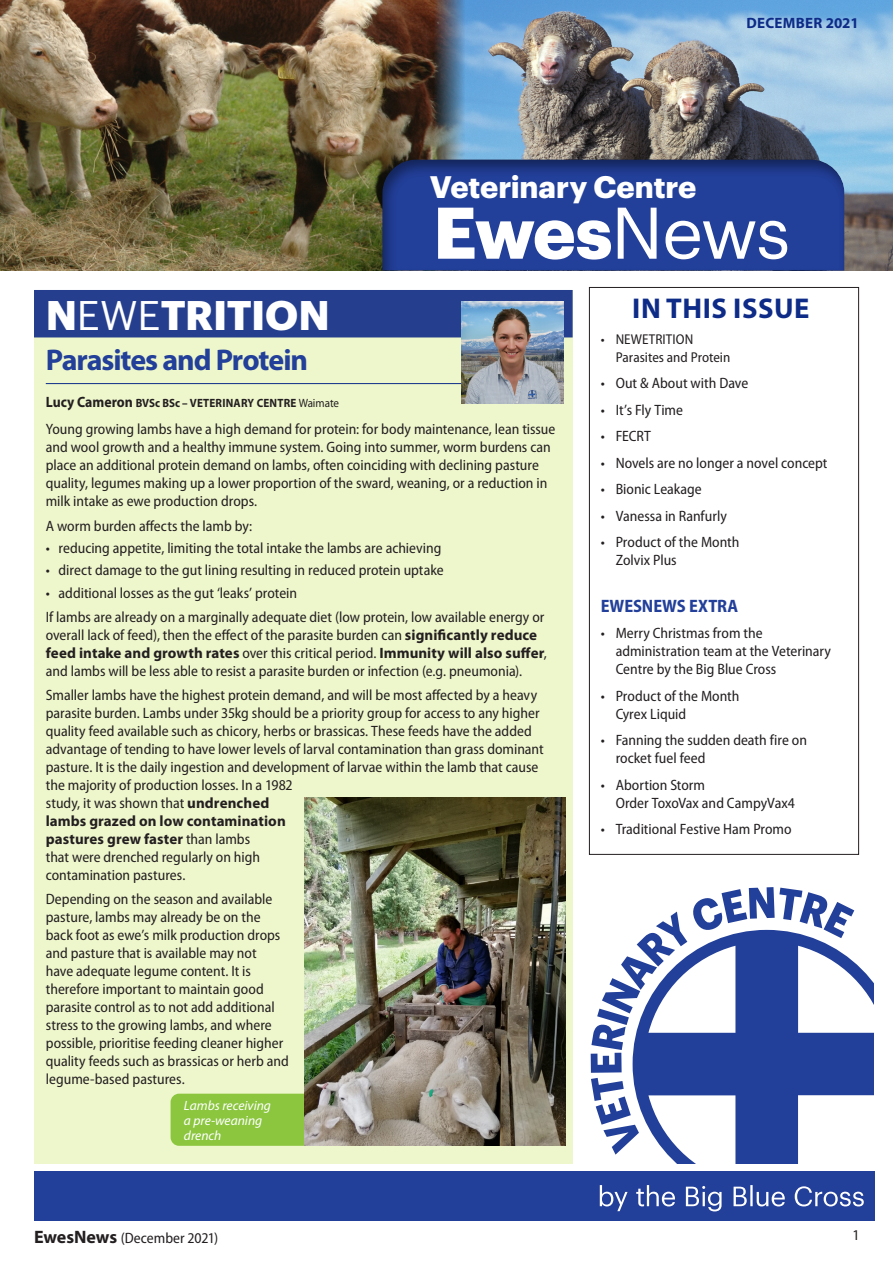
<style>
.page{position:relative;width:893px;height:1263px;background:#fff}
.page>*{position:absolute;margin:0;border:0;box-sizing:border-box;transform-origin:0 0}
.t1{font:700 71.4px "Graphik";color:#fff}
.t2{font:700 40.5px "Graphik";letter-spacing:-.01em;color:#fff}
.t3{font:700 30.45px "Graphik";letter-spacing:-.005em;color:#fff}
.text{font:700 30px "Myriad Pro";letter-spacing:-.035em;color:#223f99}
.t4{font:700 28.65px "Myriad Pro";letter-spacing:.02em;color:#0d2b87}
.Level_1_SQUARE_BULLE{font:700 semi-condensed 18px "Myriad Pro";color:#223f99}
.t5{font:semi-condensed 15px/18px "Myriad Pro";color:#231f20}
.t6{font:700 15px "Myriad Pro";letter-spacing:.02em;color:#0d2b87}
.t7{font:semi-condensed 14.25px/18px "Myriad Pro";letter-spacing:.005em;color:#231f20}
.t8{font:italic 13.5px/15px "Myriad Pro";color:#fff}
.text-2{font:700 12px "Myriad Pro";letter-spacing:.02em;color:#231f20;scale:.92 1}
.s1{font-weight:400}
.s2{font-size:15px}
.s3{font-weight:700;font-stretch:normal}
.s4{font-weight:700;font-stretch:normal;font-size:18px}
</style>
<div class="page">
<img style="left:0;top:0;width:430px;height:271px">
<div style="left:34px;top:1171px;width:841px;height:49px;background:#223f99"></div>
<svg style="left:600px;top:1185px;width:264px;height:26px"></svg>
<img style="left:430px;top:0;width:463px;height:271px">
<div style="left:589px;top:287px;width:270px;height:568px;border:1px solid #231f20"></div>
<div style="left:380px;top:159px;width:465px;height:114px;background:#231f20;opacity:.5"></div>
<svg style="left:591px;top:887px;width:263px;height:267px"></svg>
<svg style="left:633px;top:930px;width:241px;height:234px;fill:#223f99"></svg>
<div style="left:34px;top:290px;width:539px;height:874px;background:#eef6cc"></div>
<hr style="left:46px;top:383px;width:433px;height:1px;background:#0d2b87">
<div style="left:34px;top:290px;width:539px;height:47px;background:#253f8e"></div>
<img style="left:461px;top:301px;width:102px;height:102px">
<div style="left:171px;top:1094px;width:226px;height:52px;background:#8bc63e;border-radius:9px"></div>
<img style="left:305px;top:798px;width:260px;height:348px">
<p class="t6" style="left:746px;top:13px;width:114px">DECEMBER 2021</p>
<p class="t2" style="left:46px;top:284px;width:286px">N<span class="s1">EWE</span>TRITION</p>
<p class="t3" style="left:430px;top:164px;width:268px">Veterinary Centre</p>
<p class="t1" style="left:433px;top:178px;width:359px">Ewes<span class="s1">News</span></p>
<p class="t4" style="left:632px;top:290px;width:179px">IN THIS ISSUE</p>
<p class="text" style="left:46px;top:340px;width:264px">Parasites and Protein</p>
<p class="text-2" style="left:46px;top:395px;width:320px"><span class="s2">Lucy Cameron</span> BVSc BSc – VETERINARY CENTRE <span class="s1">Waimate</span></p>
<p class="t5" style="left:46px;top:421px;width:511px">Young growing lambs have a high demand for protein: for body maintenance, lean tissue and wool growth and a healthy immune system. Going into summer, worm burdens can place an additional protein demand on lambs, often coinciding with declining pasture quality, legumes making up a lower proportion of the sward, weaning, or a reduction in milk intake as ewe production drops.</p>
<p class="t5" style="left:46px;top:517px;width:208px">A worm burden affects the lamb by:</p>
<p class="t5" style="left:46px;top:539px;width:397px">• reducing appetite, limiting the total intake the lambs are achieving</p>
<p class="t5" style="left:46px;top:562px;width:399px">• direct damage to the gut lining resulting in reduced protein uptake</p>
<p class="t5" style="left:46px;top:584px;width:253px">• additional losses as the gut ‘leaks’ protein</p>
<p class="t5" style="left:46px;top:608px;width:502px">If lambs are already on a marginally adequate diet (low protein, low available energy or overall lack of feed), then the effect of the parasite burden can <span class="s3">significantly reduce feed intake and growth rates</span> over this critical period. <span class="s3">Immunity will also suffer</span>, and lambs will be less able to resist a parasite burden or infection (e.g. pneumonia).</p>
<p class="t5" style="left:46px;top:687px;width:499px">Smaller lambs have the highest protein demand, and will be most affected by a heavy parasite burden. Lambs under 35kg should be a priority group for access to any higher quality feed available such as chicory, herbs or brassicas. These feeds have the added advantage of tending to have lower levels of larval contamination than grass dominant pasture. It is the daily ingestion and development of larvae within the lamb that cause the majority of production losses. In a 1982<br>study, it was shown that <span class="s3">undrenched<br>lambs grazed on low contamination<br>pastures grew faster</span> than lambs<br>that were drenched regularly on high<br>contamination pastures.</p>
<p class="t5" style="left:46px;top:890px;width:245px">Depending on the season and available pasture, lambs may already be on the back foot as ewe’s milk production drops and pasture that is available may not<br>have adequate legume content. It is therefore important to maintain good parasite control as to not add additional stress to the growing lambs, and where possible, prioritise feeding cleaner higher quality feeds such as brassicas or herb and legume-based pastures.</p>
<p class="t8" style="left:184px;top:1097px;width:89px">Lambs receiving a pre-weaning drench</p>
<p class="t7" style="left:616px;top:330px;width:116px;text-indent:-15px">• NEWETRITION<br>Parasites and Protein</p>
<p class="t5" style="left:601px;top:375px;width:149px">• Out &amp; About with Dave</p>
<p class="t5" style="left:601px;top:401px;width:84px">• It’s Fly Time</p>
<p class="t5" style="left:601px;top:428px;width:52px">• FECRT</p>
<p class="t5" style="left:601px;top:454px;width:228px">• Novels are no longer a novel concept</p>
<p class="t5" style="left:601px;top:481px;width:103px">• Bionic Leakage</p>
<p class="t5" style="left:601px;top:507px;width:128px">• Vanessa in Ranfurly</p>
<p class="t5" style="left:616px;top:534px;width:125px;text-indent:-15px">• Product of the Month<br>Zolvix Plus</p>
<p class="Level_1_SQUARE_BULLE" style="left:601px;top:594px;width:139px">EWESNEWS EXTRA</p>
<p class="t5" style="left:616px;top:625px;width:217px;text-indent:-15px">• Merry Christmas from the administration team at the Veterinary<br>Centre by the Big Blue Cross</p>
<p class="t5" style="left:616px;top:687px;width:125px;text-indent:-15px">• Product of the Month<br>Cyrex Liquid</p>
<p class="t5" style="left:616px;top:732px;width:193px;text-indent:-15px">• Fanning the sudden death fire on rocket fuel feed</p>
<p class="t5" style="left:616px;top:776px;width:181px;text-indent:-15px">• Abortion Storm<br>Order ToxoVax and CampyVax4</p>
<p class="t5" style="left:601px;top:821px;width:192px">• Traditional Festive Ham Promo</p>
<p class="t5" style="left:34px;top:1229px;width:186px"><span class="s4">EwesNews</span> (December 2021)</p>
<p class="t5" style="left:852px;top:1226px;width:9px">1</p>
</div>
